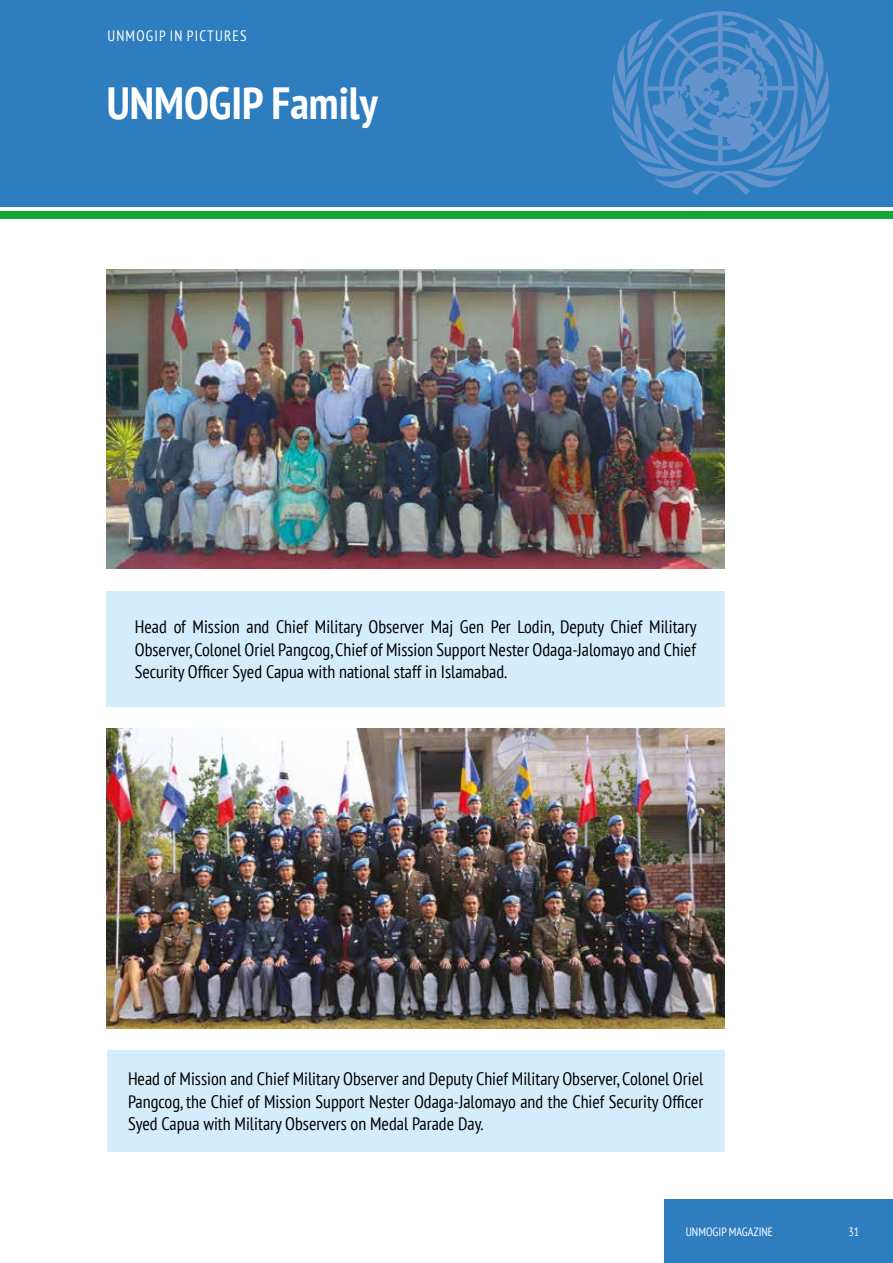
<style>
.page{position:relative;width:893px;height:1263px;background:#fff}
.page>*{position:absolute;margin:0;border:0;box-sizing:border-box;transform-origin:0 0}
.t1{font:700 condensed 45px "PT Sans";color:#fff}
.t2{font:condensed 18px/22.5px "PT Sans";color:#000;text-align:justify}
.t3{font:condensed 15px "PT Sans";letter-spacing:.08em;color:#fff}
.t4{font:condensed 12px "PT Sans";color:#fff}
</style>
<div class="page">
<div style="left:0;top:0;width:893px;height:206px;background:#2d7dbf"></div>
<div style="left:0;top:212px;width:893px;height:7px;background:#13a538"></div>
<svg style="left:612px;top:11px;width:217px;height:184px"></svg>
<img style="left:106px;top:269px;width:619px;height:299px">
<img style="left:106px;top:728px;width:619px;height:300px">
<div style="left:106px;top:591px;width:619px;height:116px;background:#d4edfc"></div>
<div style="left:107px;top:1051px;width:618px;height:101px;background:#d4edfc"></div>
<div style="left:664px;top:1199px;width:229px;height:64px;background:#2d7dbf"></div>
<p class="t3" style="left:107px;top:26px;width:141px">UNMOGIP IN PICTURES</p>
<h1 class="t1" style="left:107px;top:73px;width:273px">UNMOGIP Family</h1>
<p class="t2" style="left:135px;top:615px;width:563px">Head of Mission and Chief Military Observer Maj Gen Per Lodin, Deputy Chief Military Observer, Colonel Oriel Pangcog, Chief of Mission Support Nester Odaga-Jalomayo and Chief Security Officer Syed Capua with national staff in Islamabad.</p>
<p class="t2" style="left:128px;top:1067px;width:577px">Head of Mission and Chief Military Observer and Deputy Chief Military Observer, Colonel Oriel Pangcog, the Chief of Mission Support Nester Odaga-Jalomayo and the Chief Security Officer Syed Capua with Military Observers on Medal Parade Day.</p>
<p class="t4" style="left:686px;top:1224px;width:89px">UNMOGIP MAGAZINE</p>
<p class="t4" style="left:848px;top:1224px;width:12px">31</p>
</div>
